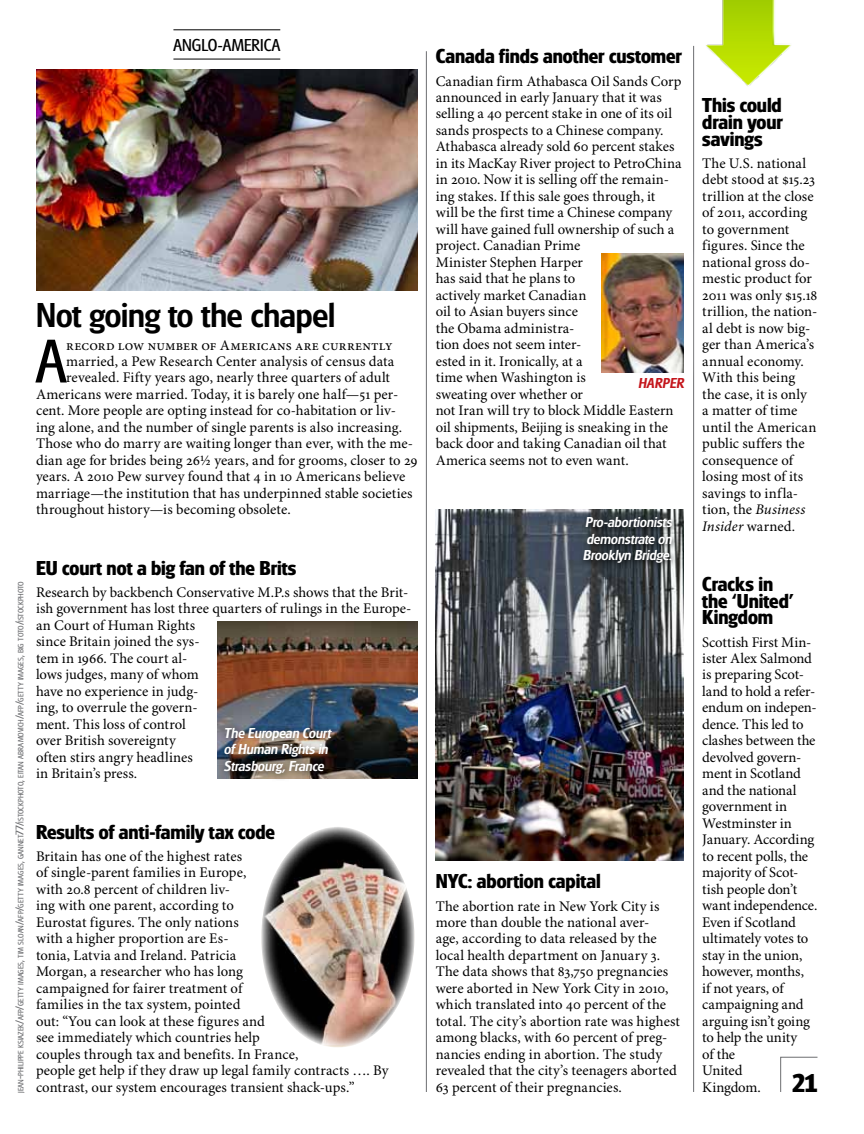
<style>
.page{position:relative;width:864px;height:1134px;background:#fff}
.page>*{position:absolute;margin:0;border:0;box-sizing:border-box;transform-origin:0 0}
.t1{font:64.2px "Glasgow Pro";color:#000}
.t2{font:500 36px "Glasgow Pro";letter-spacing:-.005em;color:#000}
.t3{font:700 27px "Glasgow Pro";color:#000}
.t4{font:700 21px/16.5px "Glasgow Pro";color:#000}
.t5{font:18px "Glasgow Pro";color:#000}
.t6{font:italic 500 15px/16.5px "Glasgow Pro";color:#fff}
.t7{font:italic 500 15px "Glasgow Pro";color:#c4161c}
.t8{font:14.7px/16.5px "Minion Pro";color:#000}
.t9{font:8.1px "Glasgow Pro";letter-spacing:-.005em;color:#6d6e71;scale:1.04 1}
.s1{font-size:11.55px}
.s2{font-style:italic}
</style>
<div class="page">
<svg style="left:780px;top:1056px;width:38px;height:36px"></svg>
<hr style="left:173px;top:29px;width:107px;height:1px;background:#000">
<hr style="left:173px;top:59px;width:107px;height:1px;background:#000">
<img style="left:36px;top:69px;width:382px;height:221px">
<img style="left:436px;top:510px;width:248px;height:350px">
<img style="left:217px;top:622px;width:201px;height:157px">
<hr style="left:693px;top:46px;width:1px;height:1046px;background:#6d6e71">
<hr style="left:426px;top:51px;width:1px;height:1041px;background:#6d6e71">
<div style="left:218px;top:721px;width:123px;height:62px;background:#000;opacity:.75"></div>
<div style="left:579px;top:512px;width:101px;height:59px;background:#000;opacity:.85"></div>
<img style="left:261px;top:827px;width:153px;height:219px">
<div style="left:585px;top:237px;width:116px;height:153px;background:#fff"></div>
<img style="left:601px;top:254px;width:83px;height:119px">
<img style="left:694px;top:0;width:97px;height:93px">
<p class="t5" style="left:173px;top:35px;width:19px">ANGLO</p>
<p class="t5" style="left:218px;top:35px;width:15px">-AMERICA</p>
<h2 class="t2" style="left:36px;top:294px;width:301px">Not going to the chapel</h2>
<h1 class="t1" style="left:36px;top:324px;width:32px">A</h1>
<p class="t8" style="left:66px;top:337px;width:328px">record low number of Americans are currently</p>
<p class="t8" style="left:66px;top:354px;width:330px">married, a Pew Research Center analysis of census data</p>
<p class="t8" style="left:66px;top:370px;width:325px">revealed. Fifty years ago, nearly three quarters of adult</p>
<p class="t8" style="left:36px;top:387px;width:364px">Americans were married. Today, it is barely one half—51 per-</p>
<p class="t8" style="left:36px;top:403px;width:361px">cent. More people are opting instead for co-habitation or liv-</p>
<p class="t8" style="left:36px;top:420px;width:368px">ing alone, and the number of single parents is also increasing.</p>
<p class="t8" style="left:36px;top:436px;width:379px">Those who do marry are waiting longer than ever, with the me-</p>
<p class="t8" style="left:36px;top:453px;width:383px">dian age for brides being 26½ years, and for grooms, closer to 29</p>
<p class="t8" style="left:36px;top:469px;width:371px">years. A 2010 Pew survey found that 4 in 10 Americans believe</p>
<p class="t8" style="left:36px;top:486px;width:378px">marriage—the institution that has underpinned stable societies</p>
<p class="t8" style="left:36px;top:502px;width:256px">throughout history—is becoming obsolete.</p>
<p class="t9" style="left:16px;top:1093px;width:494px;rotate:-90deg">jean<span class="s1">-</span>philippe ksiazek<span class="s1">/</span>afp<span class="s1">/</span>getty images<span class="s1">,</span> tim sloan<span class="s1">/</span>afp<span class="s1">/</span>getty images<span class="s1">,</span> gannet<span class="s1">77/</span>istockphoto<span class="s1">,</span> eitan abramovich<span class="s1">/</span>afp<span class="s1">/</span>getty images<span class="s1">,</span> big toto<span class="s1">/</span>istockphoto</p>
<h3 class="t4" style="left:36px;top:559px;width:262px">EU court not a big fan of the Brits</h3>
<p class="t8" style="left:36px;top:585px;width:377px">Research by backbench Conservative M.P.s shows that the Brit&shy;ish government has lost three quarters of rulings in the Europe&shy;an Court of Human Rights<br>since Britain joined the sys-<br>tem in 1966. The court al-<br>lows judges, many of whom<br>have no experience in judg-<br>ing, to overrule the govern-<br>ment. This loss of control<br>over British sovereignty<br>often stirs angry headlines<br>in Britain’s press.</p>
<p class="t6" style="left:224px;top:724px;width:111px">The European Court ofHuman Rights in<br>Strasbourg, France</p>
<h3 class="t4" style="left:36px;top:823px;width:240px">Results of anti-family tax code</h3>
<p class="t8" style="left:36px;top:849px;width:354px">Britain has one of the highest rates<br>of single-parent families in Europe,<br>with 20.8 percent of children liv-<br>ing with one parent, according to<br>Eurostat figures. The only nations<br>with a higher proportion are Es-<br>tonia, Latvia and Ireland. Patricia<br>Morgan, a researcher who has long<br>campaigned for fairer treatment of<br>families in the tax system, pointed<br>out: “You can look at these figures and<br>see immediately which countries help<br>couples through tax and benefits. In France,<br>people get help if they draw up legal family contracts …. By contrast, our system encourages transient shack-ups.”</p>
<h3 class="t4" style="left:436px;top:48px;width:248px">Canada finds another customer</h3>
<p class="t8" style="left:436px;top:73px;width:247px">Canadian firm Athabasca Oil Sands Corp announced in early January that it was selling a 40 percent stake in one of its oil sands prospects to a Chinese company.<br>Athabasca already sold 60 percent stakes in its MacKay River project to PetroChina in 2010. Now it is selling off the remain&shy;ing stakes. If this sale goes through, it<br>will be the first time a Chinese company will have gained full ownership of such a project. Canadian Prime<br>Minister Stephen Harper<br>has said that he plans to<br>actively market Canadian<br>oil to Asian buyers since<br>the Obama administra-<br>tion does not seem inter-<br>ested in it. Ironically, at a<br>time when Washington is<br>sweating over whether or<br>not Iran will try to block Middle Eastern oil shipments, Beijing is sneaking in the back door and taking Canadian oil that America seems not to even want.</p>
<p class="t7" style="left:638px;top:374px;width:50px">harper</p>
<p class="t6" style="left:583px;top:514px;width:93px;text-align:justify">Pro-abortionists demonstrate on Brooklyn Bridge.</p>
<h3 class="t4" style="left:436px;top:873px;width:167px">NYC: abortion capital</h3>
<p class="t8" style="left:436px;top:898px;width:246px">The abortion rate in New York City is more than double the national aver-<br>age, according to data released by the local health department on January 3.<br>The data shows that 83,750 pregnancies were aborted in New York City in 2010, which translated into 40 percent of the total. The city’s abortion rate was highest among blacks, with 60 percent of preg&shy;nancies ending in abortion. The study revealed that the city’s teenagers aborted 63 percent of their pregnancies.</p>
<h3 class="t4" style="left:702px;top:97px;width:82px;text-align:justify">This could drain your savings</h3>
<p class="t8" style="left:702px;top:156px;width:117px">The U.S. national debt stood at $15.23 trillion at the close of 2011, according to government figures. Since the national gross do&shy;mestic product for<br>2011 was only $15.18 trillion, the nation&shy;al debt is now big&shy;ger than America’s annual economy.<br>With this being the case, it is only<br>a matter of time until the American public suffers the consequence of losing most of its savings to infla&shy;tion, the <span class="s2">Business<br>Insider</span> warned.</p>
<h3 class="t4" style="left:702px;top:576px;width:93px">Cracks in the ‘United’<br>Kingdom</h3>
<p class="t8" style="left:702px;top:634px;width:117px">Scottish First Min&shy;ister Alex Salmond is preparing Scot&shy;land to hold a refer&shy;endum on indepen&shy;dence. This led to clashes between the devolved govern&shy;ment in Scotland and the national government in<br>Westminster in<br>January. According to recent polls, the majority of Scot&shy;tish people don’t want independence.<br>Even if Scotland ultimately votes to stay in the union, however, months,<br>if not years, of campaigning and arguing isn’t going to help the unity<br>of the<br>United<br>Kingdom.</p>
<h3 class="t3" style="left:792px;top:1067px;width:27px">21</h3>
</div>
